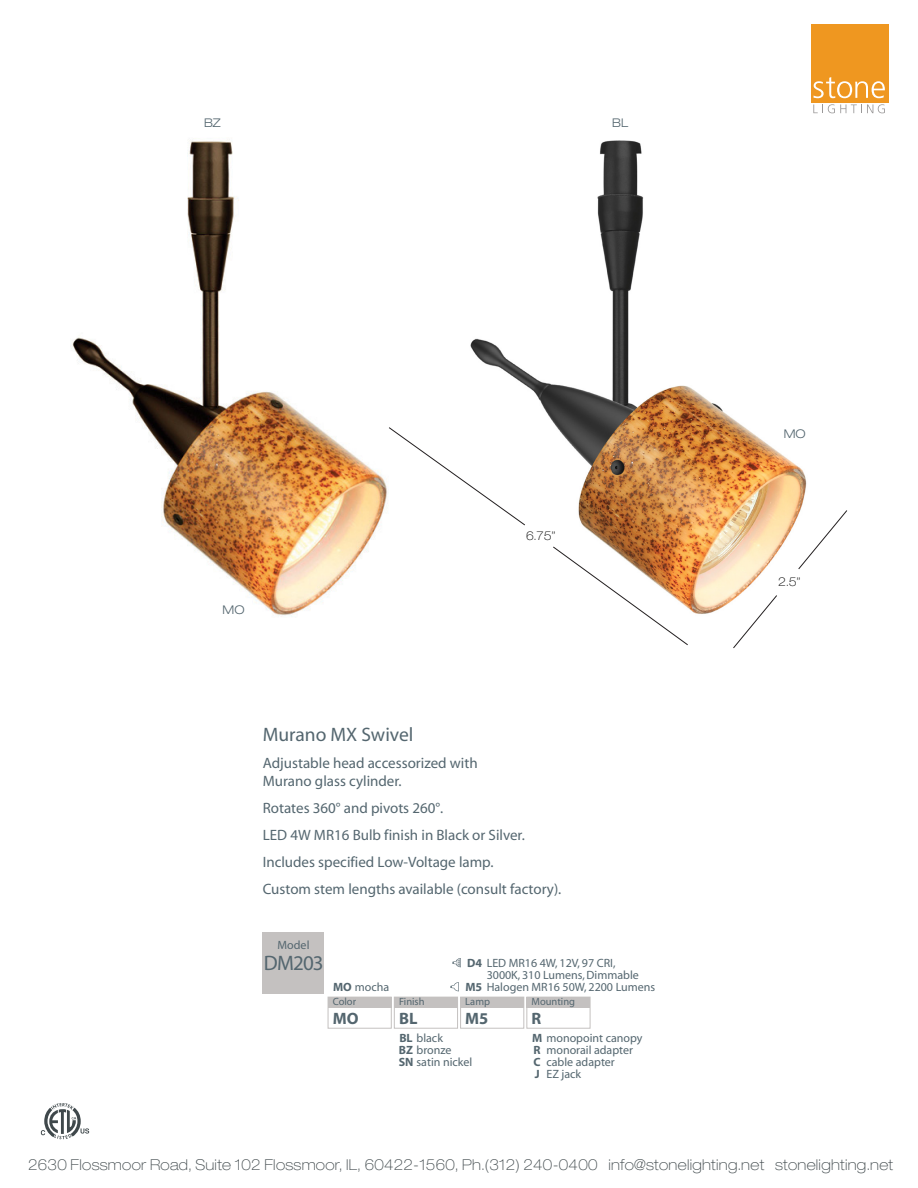
<style>
.page{position:relative;width:918px;height:1188px;background:#fff}
.page>*{position:absolute;margin:0;border:0;box-sizing:border-box;transform-origin:0 0}
.t1{font:21px "Myriad";letter-spacing:-.04em;color:#54666f}
.t2{font:19.5px "Myriad";color:#54666f}
.t3{font:700 16.5px "Myriad";color:#54666f}
.t4{font:15px/18px "Myriad";color:#54666f}
.t5{font:100 expanded 15px "Helvetica Neue LT Std";letter-spacing:.02em;color:#3f484b}
.t6{font:15px "Myriad";color:#556770}
.t7{font:12px/12px "Myriad";color:#54666f}
.t8{font:12px/24px "Myriad";color:#556770}
.t9{font:100 expanded 12px "Helvetica Neue LT Std";color:#000}
.t10{font:300 expanded 12px "Helvetica Neue LT Std";color:#556770}
.t11{font:10.5px "Myriad";color:#54666f}
.s1{font-weight:700}
</style>
<div class="page">
<img style="left:71px;top:141px;width:316px;height:476px">
<img style="left:470px;top:140px;width:337px;height:474px">
<svg style="left:798px;top:510px;width:50px;height:60px"></svg>
<svg style="left:733px;top:595px;width:44px;height:54px"></svg>
<svg style="left:389px;top:427px;width:137px;height:99px"></svg>
<svg style="left:553px;top:546px;width:135px;height:100px"></svg>
<svg style="left:813px;top:104px;width:72px;height:9px"></svg>
<div style="left:811px;top:24px;width:78px;height:78px;background:#ef9720"></div>
<svg style="left:813px;top:77px;width:72px;height:21px"></svg>
<svg style="left:41px;top:1103px;width:48px;height:36px"></svg>
<div style="left:328px;top:997px;width:64px;height:32px;border:1px solid #c4c1c0"></div>
<div style="left:328px;top:997px;width:63px;height:11px;background:#c4c1c0"></div>
<div style="left:394px;top:997px;width:64px;height:32px;border:1px solid #c4c1c0"></div>
<div style="left:394px;top:997px;width:64px;height:11px;background:#c4c1c0"></div>
<div style="left:460px;top:997px;width:64px;height:32px;border:1px solid #c4c1c0"></div>
<div style="left:461px;top:997px;width:63px;height:11px;background:#c4c1c0"></div>
<div style="left:526px;top:997px;width:64px;height:32px;border:1px solid #c4c1c0"></div>
<div style="left:527px;top:997px;width:63px;height:11px;background:#c4c1c0"></div>
<div style="left:263px;top:932px;width:61px;height:61px;background:#c4c1c0"></div>
<svg style="left:450px;top:982px;width:9px;height:9px"></svg>
<svg style="left:452px;top:958px;width:9px;height:9px"></svg>
<p class="t10" style="left:204px;top:115px;width:18px">BZ</p>
<p class="t10" style="left:612px;top:115px;width:18px">BL</p>
<p class="t10" style="left:223px;top:602px;width:23px">MO</p>
<p class="t9" style="left:526px;top:528px;width:31px">6.75”</p>
<h2 class="t2" style="left:263px;top:725px;width:152px">Murano MX Swivel</h2>
<p class="t4" style="left:263px;top:755px;width:216px">Adjustable head accessorized with<br>Murano glass cylinder.</p>
<p class="t4" style="left:263px;top:800px;width:182px">Rotates 360° and pivots 260°.</p>
<p class="t6" style="left:263px;top:827px;width:264px">LED 4W MR16 Bulb finish in Black or Silver.</p>
<p class="t4" style="left:263px;top:849px;width:300px;line-height:27px">Includes specified Low-Voltage lamp.<br>Custom stem lengths available (consult factory).</p>
<p class="t7" style="left:278px;top:940px;width:33px">Model</p>
<h1 class="t1" style="left:264px;top:953px;width:61px">DM203</h1>
<p class="t8" style="left:465px;top:951px;width:191px"><span class="s1">D4</span> LED MR16 4W, 12V, 97 CRI,<br><span class="s1">M5</span> Halogen MR16 50W, 2200 Lumens</p>
<p class="t8" style="left:487px;top:963px;width:154px">3000K, 310 Lumens, Dimmable</p>
<p class="t7" style="left:333px;top:981px;width:58px"><span class="s1">MO</span> mocha</p>
<p class="t11" style="left:333px;top:996px;width:25px">Color</p>
<p class="t3" style="left:333px;top:1010px;width:27px">MO</p>
<p class="t11" style="left:399px;top:996px;width:27px">Finish</p>
<p class="t3" style="left:399px;top:1010px;width:20px">BL</p>
<p class="t7" style="left:399px;top:1033px;width:75px"><span class="s1">BL</span> black<br><span class="s1">BZ</span> bronze<br><span class="s1">SN</span> satin nickel</p>
<p class="t7" style="left:532px;top:1033px;width:112px"><span class="s1">M</span> monopoint canopy<br><span class="s1">R<br>C<br>J</span></p>
<p class="t11" style="left:532px;top:996px;width:45px">Mounting</p>
<p class="t3" style="left:532px;top:1010px;width:11px">R</p>
<p class="t11" style="left:465px;top:996px;width:26px">Lamp</p>
<p class="t3" style="left:465px;top:1010px;width:25px">M5</p>
<p class="t7" style="left:546px;top:1045px;width:88px">monorail adapter cable adapter<br>EZ jack</p>
<p class="t10" style="left:784px;top:426px;width:23px">MO</p>
<p class="t9" style="left:778px;top:575px;width:24px">2.5”</p>
<p class="t5" style="left:28px;top:1155px;width:866px">2630 Flossmoor Road, Suite 102 Flossmoor, IL, 60422-1560, Ph.(312) 240-0400 info@stonelighting.net stonelighting.net</p>
</div>
